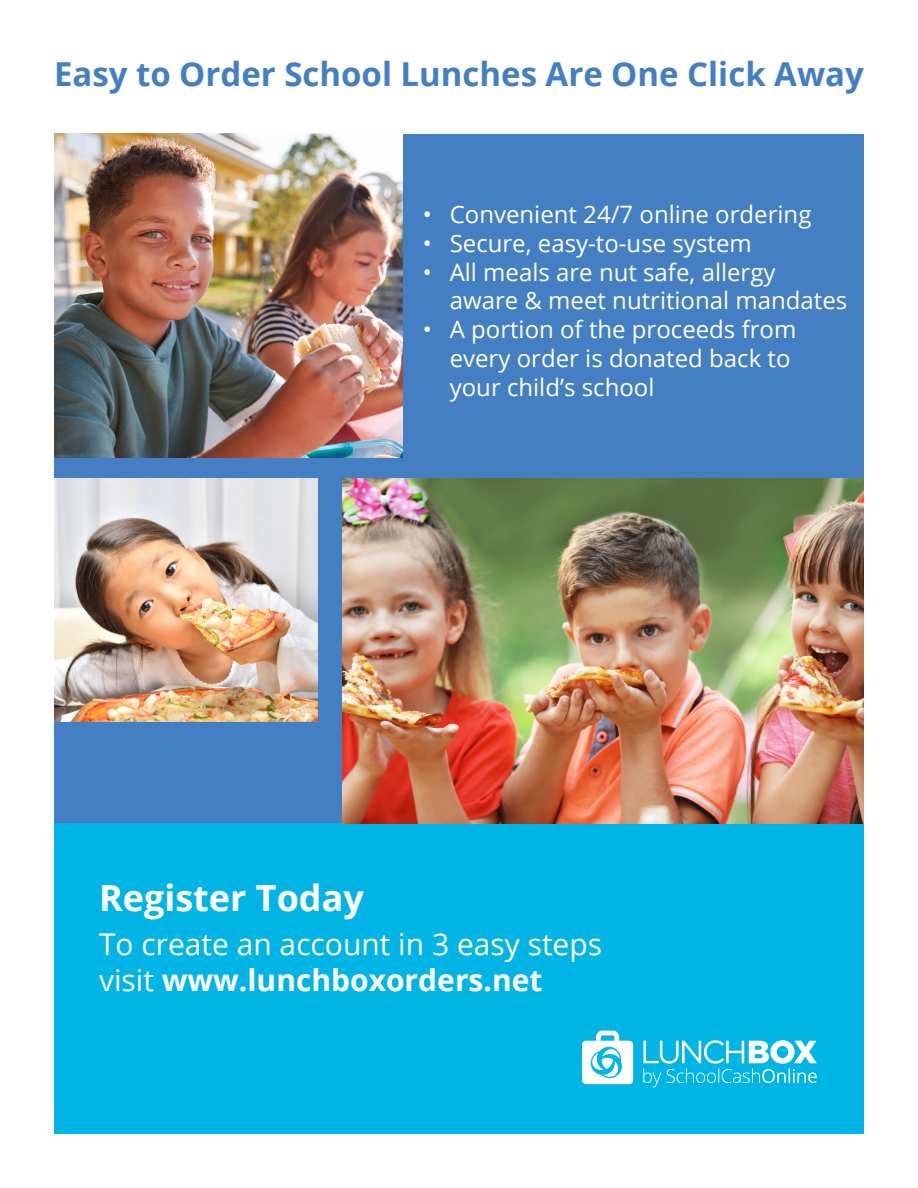
<style>
.page{position:relative;width:918px;height:1188px;background:#fff}
.page>*{position:absolute;margin:0;border:0;box-sizing:border-box;transform-origin:0 0}
.t1{font:700 36px "Open Sans";color:#fff}
.t2{font:700 33px "Open Sans";color:#437fc2}
.t3{font:30px "Open Sans";color:#fff}
.t4{font:700 30px "Open Sans";color:#fff}
.t5{font:24px/28.8px "Open Sans";color:#fff}
.s1{font-weight:400}
</style>
<div class="page">
<div style="left:54px;top:134px;width:810px;height:704px;background:#437fc2"></div>
<div style="left:54px;top:823px;width:810px;height:311px;background:#00b5e6"></div>
<svg style="left:643px;top:1040px;width:174px;height:47px"></svg>
<svg style="left:582px;top:1031px;width:51px;height:53px"></svg>
<img style="left:54px;top:134px;width:349px;height:324px">
<img style="left:54px;top:479px;width:263px;height:243px">
<img style="left:342px;top:479px;width:522px;height:344px">
<p class="t2" style="left:54px;top:50px;width:812px">Easy to Order School Lunches Are One Click Away</p>
<p class="t5" style="left:423px;top:199px;width:390px">• Convenient 24/7 online ordering</p>
<p class="t5" style="left:423px;top:228px;width:331px">• Secure, easy-to-use system</p>
<p class="t5" style="left:450px;top:257px;width:399px;text-indent:-27px">• All meals are nut safe, allergy aware &amp; meet nutritional mandates</p>
<p class="t5" style="left:450px;top:315px;width:348px;text-indent:-27px">• A portion of the proceeds from every order is donated back to your child’s school</p>
<p class="t1" style="left:99px;top:872px;width:266px">Register Today</p>
<p class="t3" style="left:99px;top:924px;width:505px">To create an account in 3 easy steps</p>
<p class="t4" style="left:99px;top:959px;width:445px"><span class="s1">visit</span> www.lunchboxorders.net</p>
</div>
